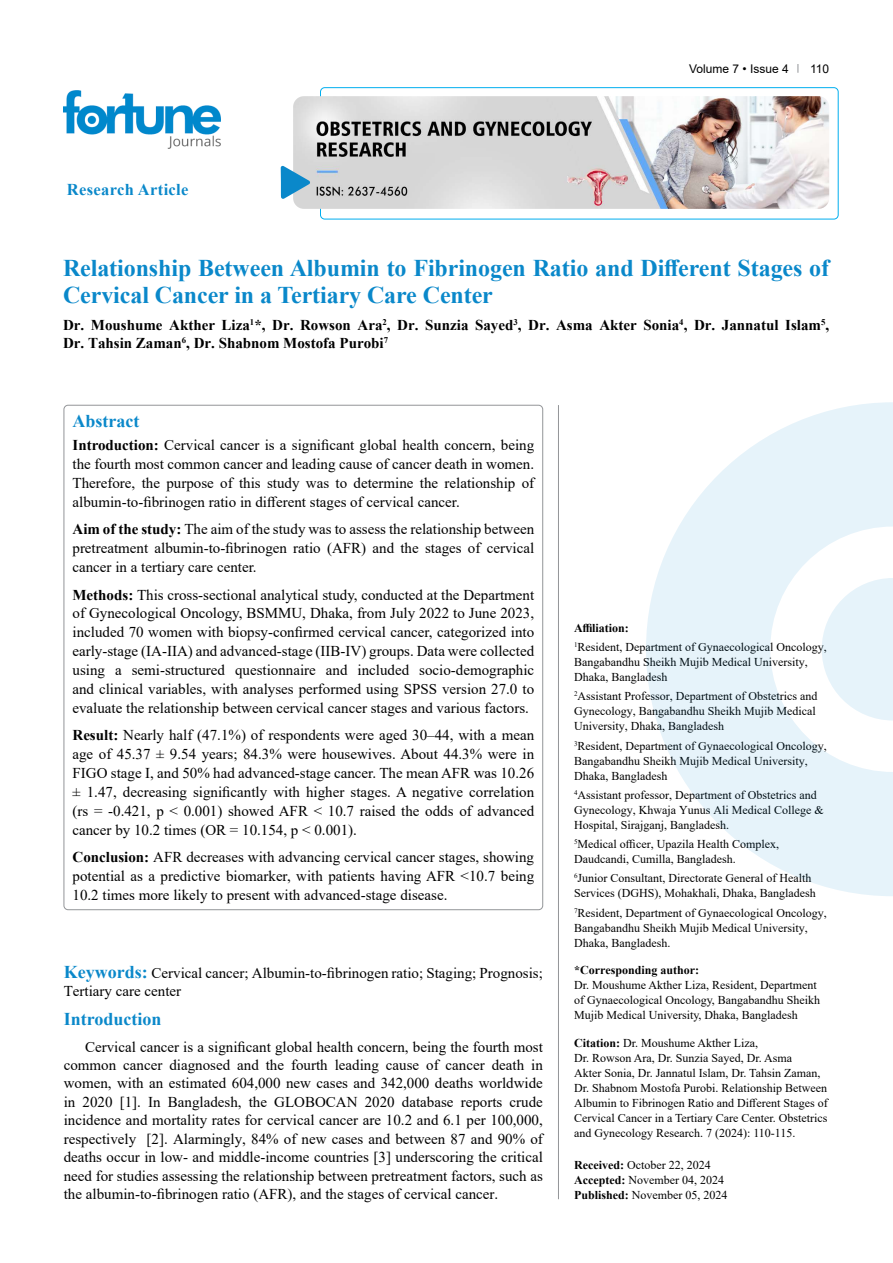
<style>
.page{position:relative;width:893px;height:1263px;background:#fff}
.page>*{position:absolute;margin:0;border:0;box-sizing:border-box;transform-origin:0 0}
.t1{font:700 24px/27px "Times New Roman";letter-spacing:-.005em;color:#0a88ca}
.t2{font:700 18px "Times New Roman";color:#0a88ca}
.t3{font:700 16.5px "Times New Roman";letter-spacing:.02em;color:#0a88ca}
.t4{font:15px/18.9px "Times New Roman";color:#000;text-align:justify}
.t5{font:700 15px/18.5px "Times New Roman";color:#000}
.t6{font:12px/15px "Times New Roman";color:#000}
.t7{font:700 12px "Times New Roman";color:#000}
.t8{font:12px "Arial";color:#000}
.s1{font-weight:700}
.s2{font-weight:700;font-size:18px;color:#0a88ca}
</style>
<div class="page">
<div style="left:320px;top:87px;width:518px;height:132px;border:1px solid #00aeef;border-radius:4px"></div>
<img style="left:64px;top:90px;width:157px;height:59px">
<img style="left:293px;top:96px;width:536px;height:113px">
<svg style="left:281px;top:166px;width:29px;height:33px"></svg>
<hr style="left:558px;top:405px;width:1px;height:794px;background:#939598">
<svg style="left:646px;top:402px;width:247px;height:494px;fill:#e6f3fa"></svg>
<svg style="left:822px;top:578px;width:71px;height:142px"></svg>
<p class="t3" style="left:67px;top:177px;width:123px">Research Article</p>
<p class="t8" style="left:689px;top:60px;width:101px">Volume 7 • Issue 4</p>
<p class="t8" style="left:810px;top:60px;width:21px">110</p>
<h1 class="t1" style="left:63px;top:254px;width:768px">Relationship Between Albumin to Fibrinogen Ratio and Different Stages of<br>Cervical Cancer in a Tertiary Care Center</h1>
<p class="t5" style="left:63px;top:315px;width:768px">Dr. Moushume Akther Liza<sup>1</sup>*, Dr. Rowson Ara<sup>2</sup>, Dr. Sunzia Sayed<sup>3</sup>, Dr. Asma Akter Sonia<sup>4</sup>, Dr. Jannatul Islam<sup>5</sup>,<br>Dr. Tahsin Zaman<sup>6</sup>, Dr. Shabnom Mostofa Purobi<sup>7</sup></p>
<p class="t2" style="left:72px;top:408px;width:68px">Abstract</p>
<p class="t4" style="left:72px;top:435px;width:463px"><span class="s1">Introduction:</span> Cervical cancer is a significant global health concern, being the fourth most common cancer and leading cause of cancer death in women.<br>Therefore, the purpose of this study was to determine the relationship of albumin-to-fibrinogen ratio in different stages of cervical cancer.</p>
<p class="t4" style="left:72px;top:519px;width:463px"><span class="s1">Aim of the study:</span> The aim of the study was to assess the relationship between pretreatment albumin-to-fibrinogen ratio (AFR) and the stages of cervical cancer in a tertiary care center.</p>
<p class="t4" style="left:72px;top:584px;width:463px"><span class="s1">Methods:</span> This cross-sectional analytical study, conducted at the Department of Gynecological Oncology, BSMMU, Dhaka, from July 2022 to June 2023, included 70 women with biopsy-confirmed cervical cancer, categorized into early-stage (IA-IIA) and advanced-stage (IIB-IV) groups. Data were collected using a semi-structured questionnaire and included socio-demographic and clinical variables, with analyses performed using SPSS version 27.0 to evaluate the relationship between cervical cancer stages and various factors.</p>
<p class="t4" style="left:72px;top:725px;width:463px"><span class="s1">Result:</span> Nearly half (47.1%) of respondents were aged 30–44, with a mean age of 45.37 ± 9.54 years; 84.3% were housewives. About 44.3% were in FIGO stage I, and 50% had advanced-stage cancer. The mean AFR was 10.26 ± 1.47, decreasing significantly with higher stages. A negative correlation (rs = -0.421, p &lt; 0.001) showed AFR &lt; 10.7 raised the odds of advanced cancer by 10.2 times (OR = 10.154, p &lt; 0.001).</p>
<p class="t4" style="left:72px;top:847px;width:463px"><span class="s1">Conclusion:</span> AFR decreases with advancing cervical cancer stages, showing potential as a predictive biomarker, with patients having AFR &lt;10.7 being 10.2 times more likely to present with advanced-stage disease.</p>
<p class="t4" style="left:64px;top:963px;width:481px;line-height:18.5px"><span class="s2">Keywords:</span> Cervical cancer; Albumin-to-fibrinogen ratio; Staging; Prognosis;<br>Tertiary care center</p>
<p class="t2" style="left:64px;top:1005px;width:99px">Introduction</p>
<p class="t4" style="left:64px;top:1037px;width:481px;line-height:18.5px;text-indent:21px">Cervical cancer is a significant global health concern, being the fourth most common cancer diagnosed and the fourth leading cause of cancer death in women, with an estimated 604,000 new cases and 342,000 deaths worldwide in 2020 [1]. In Bangladesh, the GLOBOCAN 2020 database reports crude incidence and mortality rates for cervical cancer are 10.2 and 6.1 per 100,000, respectively [2]. Alarmingly, 84% of new cases and between 87 and 90% of deaths occur in low- and middle-income countries [3] underscoring the critical need for studies assessing the relationship between pretreatment factors, such as the albumin-to-fibrinogen ratio (AFR), and the stages of cervical cancer.</p>
<p class="t6" style="left:574px;top:618px;width:254px;line-height:19.2px"><span class="s1">Affiliation:<br></span><sup>1</sup>Resident, Department of Gynaecological Oncology,</p>
<p class="t6" style="left:574px;top:654px;width:235px">Bangabandhu Sheikh Mujib Medical University,<br>Dhaka, Bangladesh</p>
<p class="t6" style="left:574px;top:688px;width:245px"><sup>2</sup>Assistant Professor, Department of Obstetrics and<br>Gynecology, Bangabandhu Sheikh Mujib Medical<br>University, Dhaka, Bangladesh</p>
<p class="t6" style="left:574px;top:738px;width:254px"><sup>3</sup>Resident, Department of Gynaecological Oncology,<br>Bangabandhu Sheikh Mujib Medical University,<br>Dhaka, Bangladesh</p>
<p class="t6" style="left:574px;top:787px;width:251px"><sup>4</sup>Assistant professor, Department of Obstetrics and<br>Gynecology, Khwaja Yunus Ali Medical College &amp;<br>Hospital, Sirajganj, Bangladesh.</p>
<p class="t6" style="left:574px;top:836px;width:206px"><sup>5</sup>Medical officer, Upazila Health Complex,<br>Daudcandi, Cumilla, Bangladesh.</p>
<p class="t6" style="left:574px;top:870px;width:243px"><sup>6</sup>Junior Consultant, Directorate General of Health<br>Services (DGHS), Mohakhali, Dhaka, Bangladesh</p>
<p class="t6" style="left:574px;top:905px;width:254px"><sup>7</sup>Resident, Department of Gynaecological Oncology,<br>Bangabandhu Sheikh Mujib Medical University,<br>Dhaka, Bangladesh.</p>
<p class="t7" style="left:574px;top:962px;width:127px">*Corresponding author:</p>
<p class="t6" style="left:574px;top:977px;width:248px">Dr. Moushume Akther Liza, Resident, Department of Gynaecological Oncology, Bangabandhu Sheikh<br>Mujib Medical University, Dhaka, Bangladesh</p>
<p class="t6" style="left:574px;top:1035px;width:255px"><span class="s1">Citation:</span> Dr. Moushume Akther Liza,<br>Dr. Rowson Ara, Dr. Sunzia Sayed, Dr. Asma<br>Akter Sonia, Dr. Jannatul Islam, Dr. Tahsin Zaman, Dr. Shabnom Mostofa Purobi. Relationship Between Albumin to Fibrinogen Ratio and Different Stages of Cervical Cancer in a Tertiary Care Center. Obstetrics and Gynecology Research. 7 (2024): 110-115.</p>
<p class="t6" style="left:574px;top:1157px;width:155px"><span class="s1">Received:</span> October 22, 2024<br><span class="s1">Accepted:</span> November 04, 2024<br><span class="s1">Published:</span> November 05, 2024</p>
</div>
